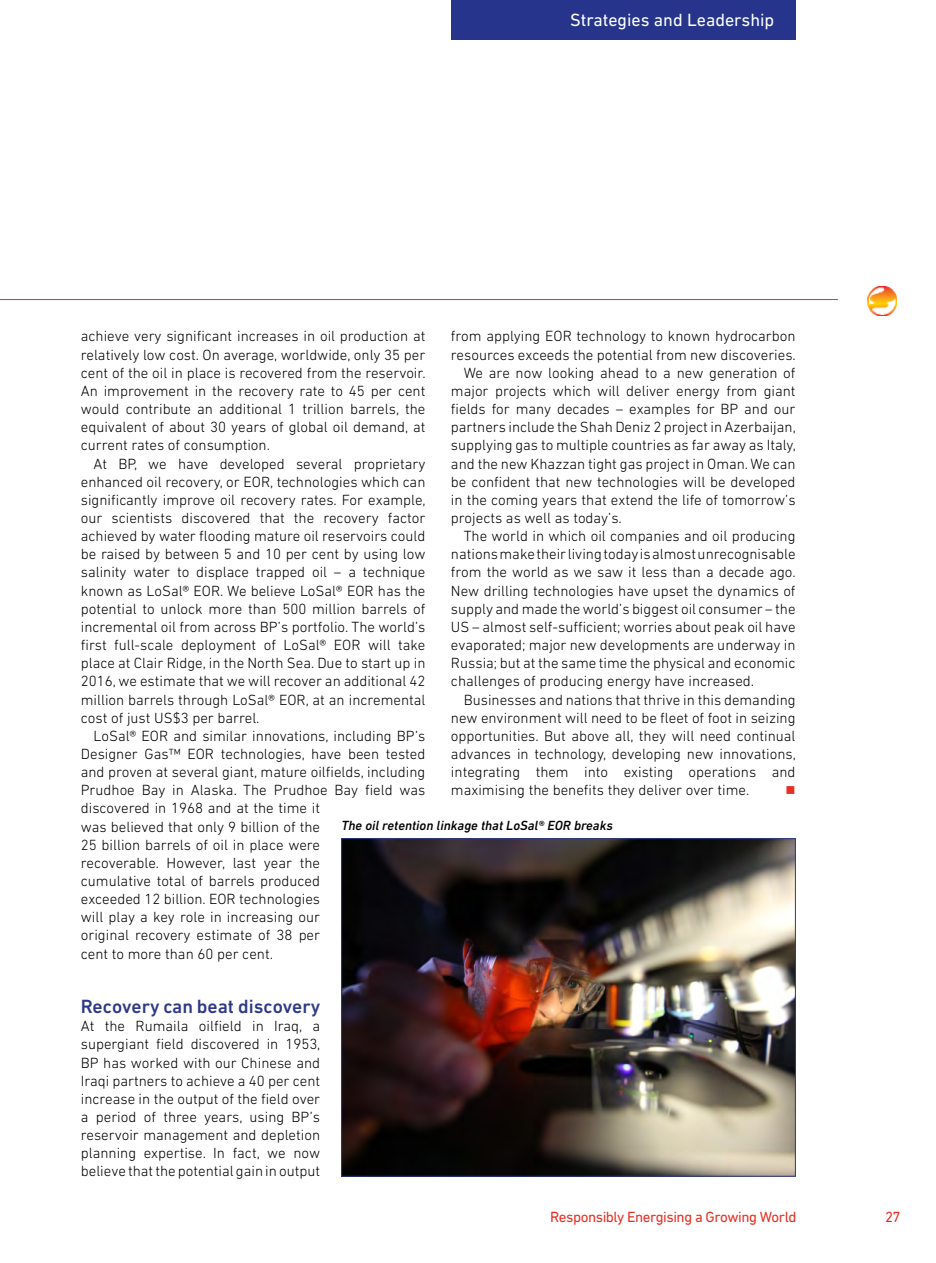
<style>
.page{position:relative;width:936px;height:1263px;background:#fff}
.page>*{position:absolute;margin:0;border:0;box-sizing:border-box;transform-origin:0 0}
.t1{font:500 19.5px "DIN Next LT Pro";letter-spacing:-.005em;color:#2e3a87}
.t2{font:18px "DIN Next LT Pro";color:#fff}
.t3{font:300 15px/18.1px "DIN Next LT Pro";color:#000;text-align:justify}
.t4{font:15px "DIN Next LT Pro";letter-spacing:-.035em;color:#e63024}
.t5{font:italic 500 13.5px "DIN Next LT Pro";color:#000}
.t6{font:13.5px "Wingdings";color:#e63024}
</style>
<div class="page">
<img style="left:867px;top:286px;width:29px;height:29px">
<div style="left:451px;top:0;width:344px;height:39px;background:#26358b"></div>
<hr style="left:0;top:299px;width:837px;height:1px;background:#e63024">
<img style="left:343px;top:840px;width:450px;height:334px">
<div style="left:341px;top:838px;width:454px;height:338px;border:1px solid #2e3a87"></div>
<p class="t2" style="left:570px;top:10px;width:206px">Strategies and Leadership</p>
<p class="t3" style="left:451px;top:327px;width:346px">from applying EOR technology to known hydrocarbon</p>
<p class="t3" style="left:451px;top:345px;width:346px">resources exceeds the potential from new discoveries.</p>
<p class="t3" style="left:463px;top:363px;width:333px">We are now looking ahead to a new generation of</p>
<p class="t3" style="left:451px;top:382px;width:346px">major projects which will deliver energy from giant</p>
<p class="t3" style="left:451px;top:400px;width:346px">fields for many decades – examples for BP and our</p>
<p class="t3" style="left:451px;top:418px;width:346px">partners include the Shah Deniz 2 project in Azerbaijan,</p>
<p class="t3" style="left:451px;top:436px;width:346px">supplying gas to multiple countries as far away as Italy,</p>
<p class="t3" style="left:451px;top:454px;width:346px">and the new Khazzan tight gas project in Oman. We can</p>
<p class="t3" style="left:451px;top:472px;width:346px">be confident that new technologies will be developed</p>
<p class="t3" style="left:451px;top:490px;width:346px">in the coming years that extend the life of tomorrow’s</p>
<p class="t3" style="left:451px;top:509px;width:172px">projects as well as today’s.</p>
<p class="t3" style="left:463px;top:527px;width:333px">The world in which oil companies and oil producing</p>
<p class="t3" style="left:451px;top:545px;width:346px">nations make their living today is almost unrecognisable</p>
<p class="t3" style="left:451px;top:563px;width:346px">from the world as we saw it less than a decade ago.</p>
<p class="t3" style="left:451px;top:581px;width:346px">New drilling technologies have upset the dynamics of</p>
<p class="t3" style="left:451px;top:599px;width:346px">supply and made the world’s biggest oil consumer – the</p>
<p class="t3" style="left:451px;top:617px;width:346px">US – almost self-sufficient; worries about peak oil have</p>
<p class="t3" style="left:451px;top:636px;width:346px">evaporated; major new developments are underway in</p>
<p class="t3" style="left:451px;top:654px;width:346px">Russia; but at the same time the physical and economic</p>
<p class="t3" style="left:451px;top:672px;width:305px">challenges of producing energy have increased.</p>
<p class="t3" style="left:463px;top:690px;width:333px">Businesses and nations that thrive in this demanding</p>
<p class="t3" style="left:451px;top:708px;width:346px">new environment will need to be fleet of foot in seizing</p>
<p class="t3" style="left:451px;top:726px;width:346px">opportunities. But above all, they will need continual</p>
<p class="t3" style="left:451px;top:745px;width:346px">advances in technology, developing new innovations,</p>
<p class="t3" style="left:451px;top:763px;width:346px">integrating them into existing operations and</p>
<p class="t3" style="left:451px;top:781px;width:300px">maximising the benefits they deliver over time.</p>
<p class="t6" style="left:785px;top:783px;width:12px">■</p>
<p class="t5" style="left:341px;top:818px;width:273px">The oil retention linkage that LoSal® EOR breaks</p>
<p class="t3" style="left:81px;top:327px;width:346px">achieve very significant increases in oil production at relatively low cost. On average, worldwide, only 35 per cent of the oil in place is recovered from the reservoir.<br>An improvement in the recovery rate to 45 per cent would contribute an additional 1 trillion barrels, the equivalent of about 30 years of global oil demand, at current rates of consumption.</p>
<p class="t3" style="left:81px;top:454px;width:346px;text-indent:13px">At BP, we have developed several proprietary enhanced oil recovery, or EOR, technologies which can significantly improve oil recovery rates. For example, our scientists discovered that the recovery factor achieved by water flooding mature oil reservoirs could be raised by between 5 and 10 per cent by using low salinity water to displace trapped oil – a technique known as LoSal® EOR. We believe LoSal® EOR has the potential to unlock more than 500 million barrels of incremental oil from across BP’s portfolio. The world’s first full-scale deployment of LoSal® EOR will take place at Clair Ridge, in the North Sea. Due to start up in 2016, we estimate that we will recover an additional 42 million barrels through LoSal® EOR, at an incremental cost of just US$3 per barrel.</p>
<p class="t3" style="left:81px;top:726px;width:346px;text-align:left;text-indent:13px">LoSal® EOR and similar innovations, including BP’s Designer Gas™ EOR technologies, have been tested and proven at several giant, mature oilfields, including Prudhoe Bay in Alaska. The Prudhoe Bay field was discovered in 1968 and at the time it<br>was believed that only 9 billion of the<br>25 billion barrels of oil in place were<br>recoverable. However, last year the<br>cumulative total of barrels produced<br>exceeded 12 billion. EOR technologies<br>will play a key role in increasing our<br>original recovery estimate of 38 per<br>cent to more than 60 per cent.</p>
<h1 class="t1" style="left:81px;top:995px;width:241px">Recovery can beat discovery</h1>
<p class="t3" style="left:81px;top:1017px;width:241px">At the Rumaila oilfield in Iraq, a supergiant field discovered in 1953, BP has worked with our Chinese and Iraqi partners to achieve a 40 per cent increase in the output of the field over a period of three years, using BP’s reservoir management and depletion planning expertise. In fact, we now believe that the potential gain in output</p>
<p class="t4" style="left:550px;top:1208px;width:248px">Responsibly Energising a Growing World</p>
<p class="t4" style="left:885px;top:1208px;width:17px">27</p>
</div>
